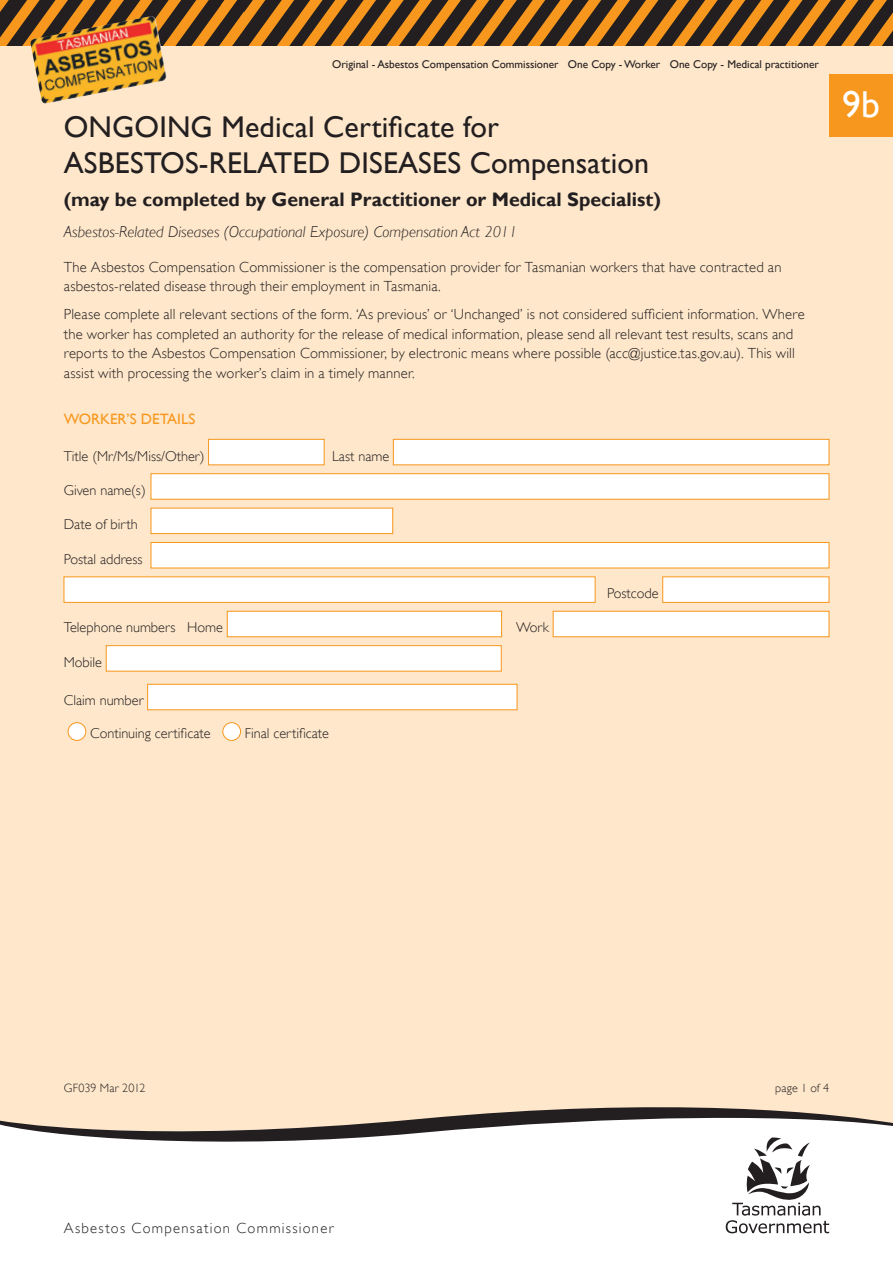
<style>
.page{position:relative;width:893px;height:1263px;background:#fff}
.page>*{position:absolute;margin:0;border:0;box-sizing:border-box;transform-origin:0 0}
.t1{font:37.5px "Gill Sans";color:#fff}
.t2{font:30px/36px "Gill Sans";letter-spacing:.005em;color:#231f20}
.t3{font:700 19.5px "Gill Sans";color:#231f20}
.t4{font:italic 300 15.75px "Gill Sans";color:#231f20}
.t5{font:15px "Gill Sans";color:#f7971d}
.t6{font:300 14.7px/19.5px "Gill Sans";letter-spacing:.015em;color:#231f20}
.t7{font:300 14.7px "Gill Sans";letter-spacing:.09em;color:#231f20}
.t8{font:300 14.25px "Gill Sans";color:#231f20}
.t9{font:300 12px "Gill Sans";letter-spacing:.015em;color:#231f20}
.t10{font:11.25px "Gill Sans";color:#231f20}
</style>
<div class="page">
<div style="left:0;top:44px;width:893px;height:1219px;background:#fee7cb"></div>
<div style="left:0;top:1151px;width:893px;height:112px;background:#fff"></div>
<svg style="left:0;top:0;width:893px;height:45px;background:#80531e"></svg>
<svg style="left:726px;top:1151px;width:103px;height:82px;background:#cbcacb"></svg>
<div style="left:208px;top:439px;width:116px;height:26px;background:#fff;border:1px solid #f7971d"></div>
<div style="left:393px;top:439px;width:436px;height:26px;background:#fff;border:1px solid #f7971d"></div>
<div style="left:151px;top:473px;width:678px;height:26px;background:#fff;border:1px solid #f7971d"></div>
<div style="left:151px;top:508px;width:242px;height:26px;background:#fff;border:1px solid #f7971d"></div>
<div style="left:151px;top:542px;width:678px;height:26px;background:#fff;border:1px solid #f7971d"></div>
<div style="left:64px;top:577px;width:531px;height:26px;background:#fff;border:1px solid #f7971d"></div>
<div style="left:662px;top:577px;width:167px;height:26px;background:#fff;border:1px solid #f7971d"></div>
<div style="left:227px;top:611px;width:275px;height:26px;background:#fff;border:1px solid #f7971d"></div>
<div style="left:553px;top:611px;width:276px;height:26px;background:#fff;border:1px solid #f7971d"></div>
<div style="left:106px;top:645px;width:395px;height:26px;background:#fff;border:1px solid #f7971d"></div>
<div style="left:147px;top:684px;width:370px;height:26px;background:#fff;border:1px solid #f7971d"></div>
<div style="left:68px;top:723px;width:18px;height:17px;background:#fff;border-radius:50%"></div>
<div style="left:68px;top:722px;width:18px;height:19px;border:1px solid #f7971d;border-radius:50%"></div>
<div style="left:223px;top:723px;width:18px;height:17px;background:#fff;border-radius:50%"></div>
<div style="left:222px;top:722px;width:19px;height:19px;border:1px solid #f7971d;border-radius:50%"></div>
<svg style="left:0;top:1107px;width:893px;height:44px"></svg>
<div style="left:829px;top:74px;width:64px;height:63px;background:#f7971d"></div>
<img style="left:30px;top:16px;width:137px;height:88px">
<p class="t10" style="left:332px;top:57px;width:488px">Original - Asbestos Compensation Commissioner One Copy - Worker One Copy - Medical practitioner</p>
<h2 class="t2" style="left:64px;top:109px;width:587px">ONGOING Medical Certificate for<br>ASBESTOS-RELATED DISEASES Compensation</h2>
<h3 class="t3" style="left:64px;top:187px;width:599px">(may be completed by General Practitioner or Medical Specialist)</h3>
<p class="t4" style="left:64px;top:222px;width:455px">Asbestos-Related Diseases (Occupational Exposure) Compensation Act 2011</p>
<p class="t6" style="left:64px;top:257px;width:719px">The Asbestos Compensation Commissioner is the compensation provider for Tasmanian workers that have contracted an asbestos-related disease through their employment in Tasmania.</p>
<p class="t6" style="left:64px;top:304px;width:742px">Please complete all relevant sections of the form. ‘As previous’ or ‘Unchanged’ is not considered sufficient information. Where the worker has completed an authority for the release of medical information, please send all relevant test results, scans and reports to the Asbestos Compensation Commissioner, by electronic means where possible (acc@justice.tas.gov.au). This will assist with processing the worker’s claim in a timely manner.</p>
<p class="t5" style="left:64px;top:410px;width:133px">WORKER’S DETAILS</p>
<p class="t8" style="left:64px;top:448px;width:142px">Title (Mr/Ms/Miss/Other)</p>
<p class="t8" style="left:332px;top:448px;width:58px">Last name</p>
<p class="t8" style="left:64px;top:482px;width:83px">Given name(s)</p>
<p class="t8" style="left:64px;top:516px;width:75px">Date of birth</p>
<p class="t8" style="left:64px;top:551px;width:80px">Postal address</p>
<p class="t8" style="left:64px;top:619px;width:161px">Telephone numbers Home</p>
<p class="t8" style="left:516px;top:619px;width:34px">Work</p>
<p class="t8" style="left:64px;top:654px;width:40px">Mobile</p>
<p class="t8" style="left:64px;top:692px;width:81px">Claim number</p>
<p class="t8" style="left:90px;top:725px;width:122px">Continuing certificate</p>
<p class="t8" style="left:245px;top:725px;width:86px">Final certificate</p>
<p class="t8" style="left:607px;top:585px;width:53px">Postcode</p>
<h1 class="t1" style="left:842px;top:83px;width:39px">9b</h1>
<p class="t9" style="left:64px;top:1081px;width:83px">GF039 Mar 2012</p>
<p class="t7" style="left:64px;top:1220px;width:271px">Asbestos Compensation Commissioner</p>
<p class="t9" style="left:775px;top:1081px;width:56px">page 1 of 4</p>
</div>
